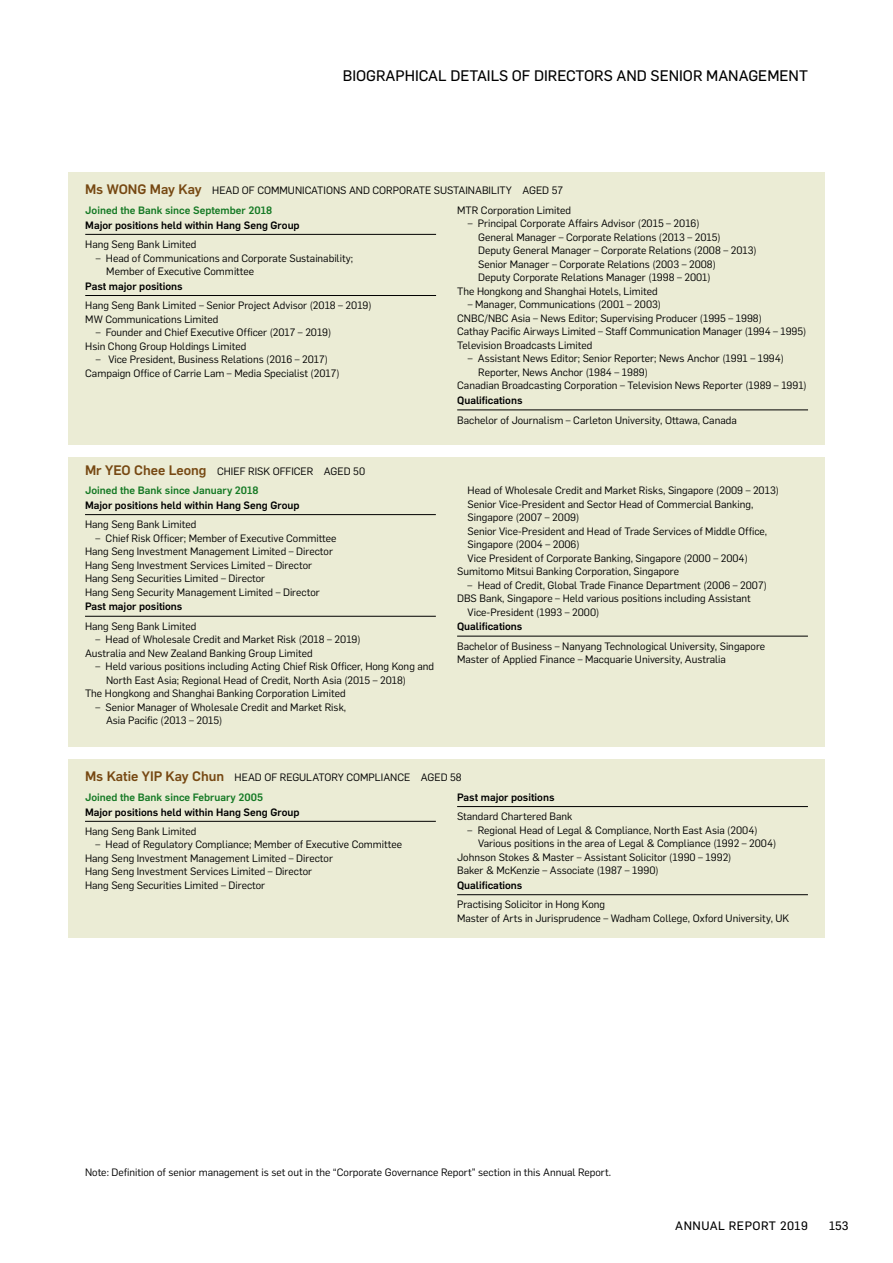
<style>
.page{position:relative;width:893px;height:1263px;background:#fff}
.page>*{position:absolute;margin:0;border:0;box-sizing:border-box;transform-origin:0 0}
.t1{font:15px "Flama Basic";color:#000}
.t2{font:12px "Flama Basic";letter-spacing:.04em;color:#000}
.t3{font:10.5px/13.5px "Flama";color:#000}
.t4{font:500 10.5px "Flama";color:#000}
.t5{font:500 10.5px/19.5px "Flama";color:#147924}
.s1{font-weight:500;font-size:13.5px;color:#764812}
.s2{font-weight:500;color:#147924}
.s3{font-size:13.5px;color:#764812}
.s4{font-weight:400;color:#000}
</style>
<div class="page">
<div style="left:68px;top:457px;width:757px;height:289px;background:#ebecd5"></div>
<div style="left:68px;top:759px;width:757px;height:179px;background:#ebecd5"></div>
<div style="left:68px;top:172px;width:757px;height:272px;background:#ebecd5"></div>
<hr style="left:85px;top:234px;width:351px;height:1px;background:#000">
<hr style="left:85px;top:295px;width:351px;height:1px;background:#000">
<hr style="left:457px;top:409px;width:351px;height:1px;background:#000">
<hr style="left:85px;top:514px;width:351px;height:1px;background:#000">
<hr style="left:85px;top:616px;width:351px;height:1px;background:#000">
<hr style="left:457px;top:636px;width:351px;height:1px;background:#000">
<hr style="left:85px;top:821px;width:351px;height:1px;background:#000">
<hr style="left:457px;top:806px;width:351px;height:1px;background:#000">
<hr style="left:457px;top:894px;width:351px;height:1px;background:#000">
<h1 class="t1" style="left:343px;top:66px;width:467px">BIOGRAPHICAL DETAILS OF DIRECTORS AND SENIOR MANAGEMENT</h1>
<p class="t3" style="left:85px;top:180px;width:479px;line-height:19.5px"><span class="s1">Ms WONG May Kay</span> HEAD OF COMMUNICATIONS AND CORPORATE SUSTAINABILITY AGED 57<br><span class="s2">Joined the Bank since September 2018</span></p>
<p class="t4" style="left:85px;top:217px;width:216px">Major positions held within Hang Seng Group</p>
<p class="t3" style="left:85px;top:237px;width:113px">Hang Seng Bank Limited</p>
<p class="t3" style="left:106px;top:250px;width:249px;text-indent:-11px">– Head of Communications and Corporate Sustainability;<br>Member of Executive Committee</p>
<p class="t4" style="left:85px;top:278px;width:99px">Past major positions</p>
<p class="t3" style="left:85px;top:298px;width:288px">Hang Seng Bank Limited – Senior Project Advisor (2018 – 2019)<br>MW Communications Limited</p>
<p class="t3" style="left:85px;top:325px;width:248px;text-indent:10px">– Founder and Chief Executive Officer (2017 – 2019)<br>Hsin Chong Group Holdings Limited</p>
<p class="t3" style="left:85px;top:352px;width:256px;text-align:center">– Vice President, Business Relations (2016 – 2017)<br>Campaign Office of Carrie Lam – Media Specialist (2017)</p>
<p class="t3" style="left:457px;top:203px;width:115px">MTR Corporation Limited</p>
<p class="t3" style="left:468px;top:216px;width:233px">– Principal Corporate Affairs Advisor (2015 – 2016)</p>
<p class="t3" style="left:478px;top:230px;width:244px">General Manager – Corporate Relations (2013 – 2015)</p>
<p class="t3" style="left:478px;top:243px;width:280px">Deputy General Manager – Corporate Relations (2008 – 2013)</p>
<p class="t3" style="left:478px;top:257px;width:239px">Senior Manager – Corporate Relations (2003 – 2008)</p>
<p class="t3" style="left:478px;top:270px;width:234px">Deputy Corporate Relations Manager (1998 – 2001)</p>
<p class="t3" style="left:457px;top:284px;width:202px">The Hongkong and Shanghai Hotels, Limited</p>
<p class="t3" style="left:457px;top:297px;width:351px;text-indent:10px">– Manager, Communications (2001 – 2003)<br>CNBC/NBC Asia – News Editor; Supervising Producer (1995 – 1998)<br>Cathay Pacific Airways Limited – Staff Communication Manager (1994 – 1995)<br>Television Broadcasts Limited</p>
<p class="t3" style="left:468px;top:351px;width:318px">– Assistant News Editor; Senior Reporter; News Anchor (1991 – 1994)</p>
<p class="t3" style="left:478px;top:365px;width:171px">Reporter, News Anchor (1984 – 1989)</p>
<p class="t3" style="left:457px;top:378px;width:351px">Canadian Broadcasting Corporation – Television News Reporter (1989 – 1991)</p>
<p class="t4" style="left:457px;top:393px;width:67px">Qualifications</p>
<p class="t3" style="left:457px;top:412px;width:281px">Bachelor of Journalism – Carleton University, Ottawa, Canada</p>
<p class="t5" style="left:85px;top:460px;width:282px"><span class="s3">Mr YEO Chee Leong</span> <span class="s4">CHIEF RISK OFFICER AGED 50<br></span>Joined the Bank since January 2018</p>
<p class="t4" style="left:85px;top:497px;width:216px">Major positions held within Hang Seng Group</p>
<p class="t3" style="left:85px;top:517px;width:113px">Hang Seng Bank Limited</p>
<p class="t3" style="left:85px;top:531px;width:253px;text-indent:10px">– Chief Risk Officer; Member of Executive Committee Hang Seng Investment Management Limited – Director Hang Seng Investment Services Limited – Director Hang Seng Securities Limited – Director<br>Hang Seng Security Management Limited – Director</p>
<p class="t4" style="left:85px;top:599px;width:99px">Past major positions</p>
<p class="t3" style="left:85px;top:619px;width:113px">Hang Seng Bank Limited</p>
<p class="t3" style="left:85px;top:632px;width:277px;text-indent:10px">– Head of Wholesale Credit and Market Risk (2018 – 2019)<br>Australia and New Zealand Banking Group Limited</p>
<p class="t3" style="left:96px;top:659px;width:340px">– Held various positions including Acting Chief Risk Officer, Hong Kong and</p>
<p class="t3" style="left:106px;top:673px;width:302px">North East Asia; Regional Head of Credit, North Asia (2015 – 2018)</p>
<p class="t3" style="left:85px;top:686px;width:262px">The Hongkong and Shanghai Banking Corporation Limited</p>
<p class="t3" style="left:106px;top:700px;width:242px;text-indent:-10px">– Senior Manager of Wholesale Credit and Market Risk,<br>Asia Pacific (2013 – 2015)</p>
<p class="t3" style="left:468px;top:483px;width:313px">Head of Wholesale Credit and Market Risks, Singapore (2009 – 2013)</p>
<p class="t3" style="left:468px;top:496px;width:287px">Senior Vice-President and Sector Head of Commercial Banking,</p>
<p class="t3" style="left:468px;top:510px;width:113px">Singapore (2007 – 2009)</p>
<p class="t3" style="left:468px;top:523px;width:301px">Senior Vice-President and Head of Trade Services of Middle Office,</p>
<p class="t3" style="left:468px;top:537px;width:114px">Singapore (2004 – 2006)</p>
<p class="t3" style="left:468px;top:550px;width:282px">Vice President of Corporate Banking, Singapore (2000 – 2004)</p>
<p class="t3" style="left:457px;top:564px;width:224px">Sumitomo Mitsui Banking Corporation, Singapore</p>
<p class="t3" style="left:468px;top:577px;width:301px">– Head of Credit, Global Trade Finance Department (2006 – 2007)</p>
<p class="t3" style="left:457px;top:591px;width:295px">DBS Bank, Singapore – Held various positions including Assistant</p>
<p class="t3" style="left:468px;top:604px;width:133px">Vice-President (1993 – 2000)</p>
<p class="t4" style="left:457px;top:619px;width:67px">Qualifications</p>
<p class="t3" style="left:457px;top:639px;width:310px">Bachelor of Business – Nanyang Technological University, Singapore<br>Master of Applied Finance – Macquarie University, Australia</p>
<p class="t3" style="left:85px;top:767px;width:378px;line-height:19.5px"><span class="s1">Ms Katie YIP Kay Chun</span> HEAD OF REGULATORY COMPLIANCE AGED 58<br><span class="s2">Joined the Bank since February 2005</span></p>
<p class="t4" style="left:85px;top:804px;width:216px">Major positions held within Hang Seng Group</p>
<p class="t3" style="left:85px;top:824px;width:113px">Hang Seng Bank Limited</p>
<p class="t3" style="left:85px;top:837px;width:319px;text-indent:10px">– Head of Regulatory Compliance; Member of Executive Committee Hang Seng Investment Management Limited – Director<br>Hang Seng Investment Services Limited – Director<br>Hang Seng Securities Limited – Director</p>
<p class="t4" style="left:457px;top:789px;width:99px">Past major positions</p>
<p class="t3" style="left:457px;top:809px;width:117px">Standard Chartered Bank</p>
<p class="t3" style="left:468px;top:822px;width:291px">– Regional Head of Legal &amp; Compliance, North East Asia (2004)</p>
<p class="t3" style="left:478px;top:836px;width:300px">Various positions in the area of Legal &amp; Compliance (1992 – 2004)</p>
<p class="t3" style="left:457px;top:849px;width:276px">Johnson Stokes &amp; Master – Assistant Solicitor (1990 – 1992)</p>
<p class="t3" style="left:457px;top:863px;width:203px">Baker &amp; McKenzie – Associate (1987 – 1990)</p>
<p class="t4" style="left:457px;top:878px;width:67px">Qualifications</p>
<p class="t3" style="left:457px;top:897px;width:334px">Practising Solicitor in Hong Kong<br>Master of Arts in Jurisprudence – Wadham College, Oxford University, UK</p>
<p class="t3" style="left:85px;top:1165px;width:528px">Note: Definition of senior management is set out in the “Corporate Governance Report” section in this Annual Report.</p>
<p class="t2" style="left:675px;top:1217px;width:134px">ANNUAL REPORT 2019</p>
<p class="t2" style="left:829px;top:1217px;width:21px">153</p>
</div>
